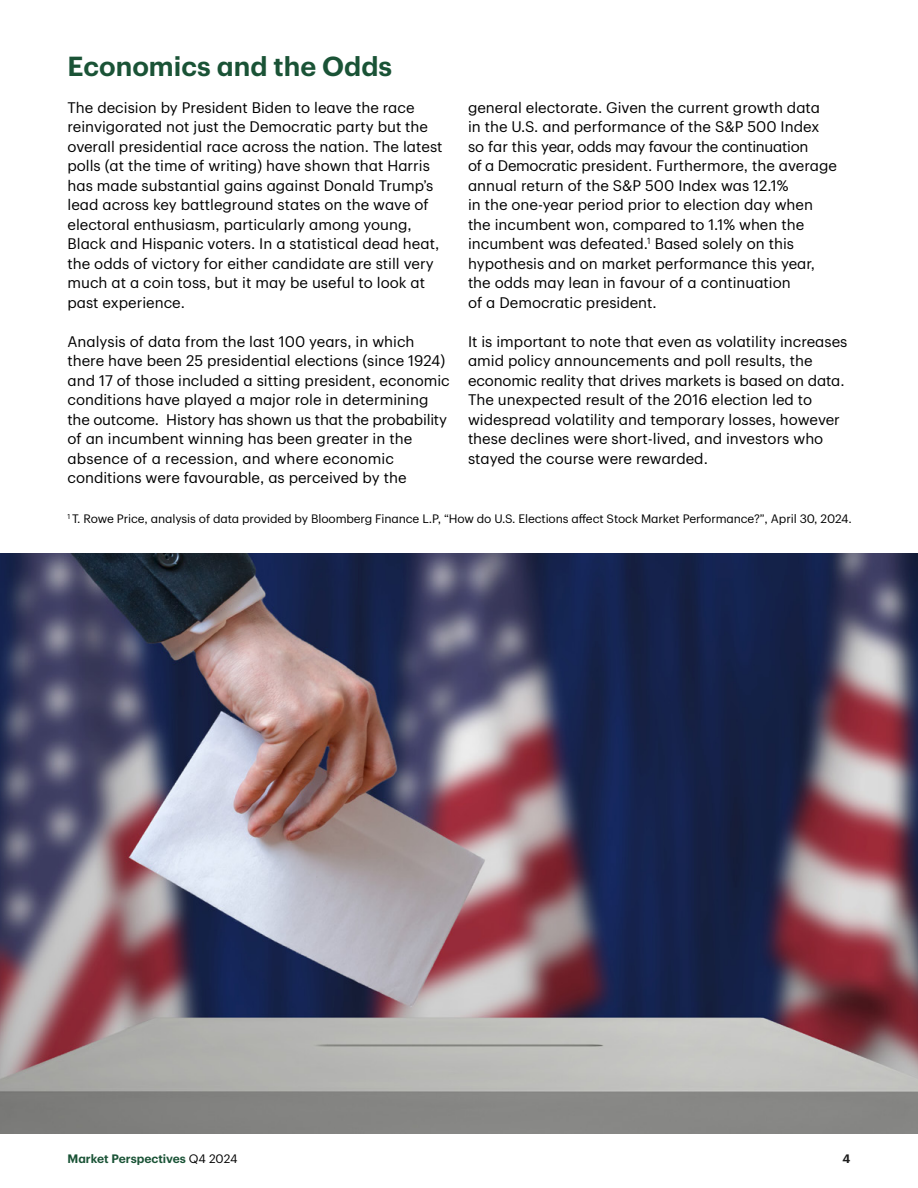
<style>
.page{position:relative;width:918px;height:1188px;background:#fff}
.page>*{position:absolute;margin:0;border:0;box-sizing:border-box;transform-origin:0 0}
.SH1__18pt_Semibold__Forest_Green{font:600 27px "TD Graphik";color:#1a5336}
.Body_Copy__10pt_Regular__Black{font:15px/19.5px "TD Graphik";color:#000}
.Footnote{font:12px "TD Graphik";letter-spacing:-.01em;color:#000}
.t1{font:600 12px "TD Graphik";color:#1a5336}
.t2{font:600 12px "TD Graphik";color:#1c1c1c}
.s1{font-weight:400;color:#000}
</style>
<div class="page">
<img style="left:0;top:554px;width:918px;height:580px">
<h1 class="SH1__18pt_Semibold__Forest_Green" style="left:68px;top:46px;width:326px">Economics and the Odds</h1>
<p class="Body_Copy__10pt_Regular__Black" style="left:68px;top:96px;width:377px">The decision by President Biden to leave the race reinvigorated not just the Democratic party but the overall presidential race across the nation. The latest polls (at the time of writing) have shown that Harris has made substantial gains against Donald Trump’s lead across key battleground states on the wave of electoral enthusiasm, particularly among young, Black and Hispanic voters. In a statistical dead heat, the odds of victory for either candidate are still very much at a coin toss, but it may be useful to look at past experience.</p>
<p class="Body_Copy__10pt_Regular__Black" style="left:68px;top:330px;width:384px">Analysis of data from the last 100 years, in which there have been 25 presidential elections (since 1924) and 17 of those included a sitting president, economic conditions have played a major role in determining the outcome. History has shown us that the probability of an incumbent winning has been greater in the absence of a recession, and where economic conditions were favourable, as perceived by the</p>
<p class="Body_Copy__10pt_Regular__Black" style="left:468px;top:96px;width:371px">general electorate. Given the current growth data<br>in the U.S. and performance of the S&amp;P 500 Index so far this year, odds may favour the continuation<br>of a Democratic president. Furthermore, the average annual return of the S&amp;P 500 Index was 12.1%<br>in the one-year period prior to election day when the incumbent won, compared to 1.1% when the incumbent was defeated.<sup>1</sup> Based solely on this hypothesis and on market performance this year, the odds may lean in favour of a continuation<br>of a Democratic president.</p>
<p class="Body_Copy__10pt_Regular__Black" style="left:468px;top:330px;width:381px">It is important to note that even as volatility increases amid policy announcements and poll results, the economic reality that drives markets is based on data.<br>The unexpected result of the 2016 election led to widespread volatility and temporary losses, however these declines were short-lived, and investors who stayed the course were rewarded.</p>
<p class="Footnote" style="left:68px;top:509px;width:786px"><sup>1</sup> T. Rowe Price, analysis of data provided by Bloomberg Finance L.P, “How do U.S. Elections affect Stock Market Performance?”, April 30, 2024.</p>
<p class="t1" style="left:68px;top:1150px;width:171px">Market Perspectives <span class="s1">Q4 2024</span></p>
<p class="t2" style="left:843px;top:1150px;width:9px">4</p>
</div>
